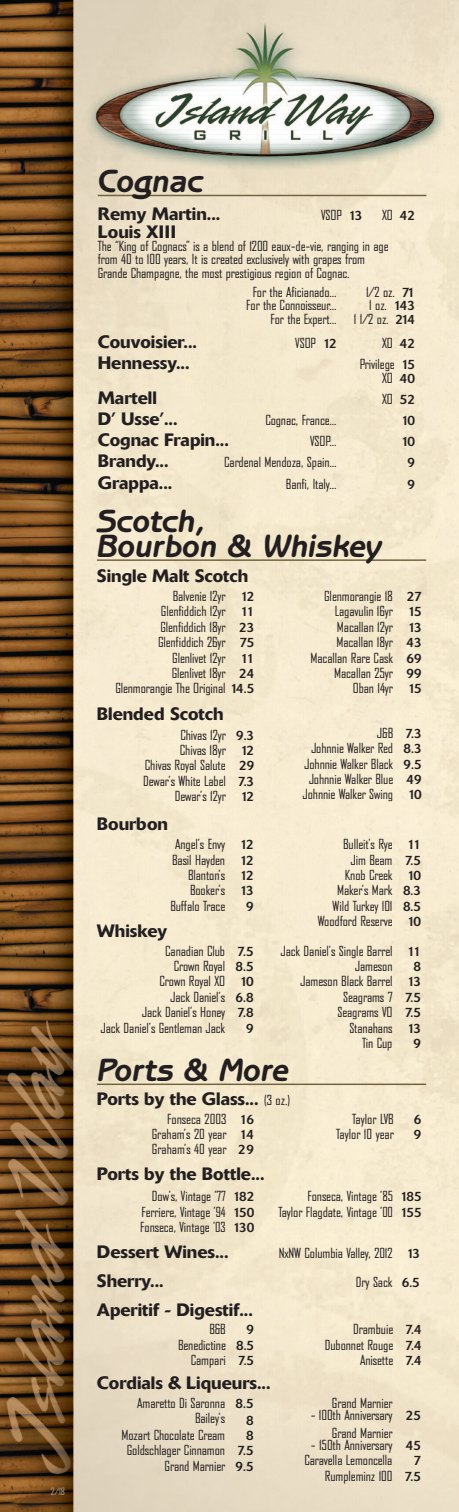
<style>
.page{position:relative;width:459px;height:1512px;background:#fff}
.page>*{position:absolute;margin:0;border:0;box-sizing:border-box;transform-origin:0 0}
.t1{font:32.7px/25.2px "Cg Benguiat Gothic Bd It";letter-spacing:-.005em;color:#231f20}
.t2{font:500 17.85px "Delta";color:#231f20}
.t3{font:13.35px/15.5px "Bureau Agency";letter-spacing:-.005em;color:#231f20;text-align:right}
.t4{font:13.35px "Delta";color:#231f20}
.t5{font:9.75px "Bureau Agency";color:#a99d85}
.s1{font-family:"Delta"}
.s2{font-family:"Bureau Agency";font-weight:400;font-size:13.35px}
</style>
<div class="page">
<img style="left:0;top:0;width:459px;height:1512px">
<hr style="left:98px;top:195px;width:328px;height:1px;background:#72643f">
<hr style="left:97px;top:1084px;width:329px;height:1px;background:#72643f">
<hr style="left:97px;top:559px;width:329px;height:2px;background:#72643f">
<p class="t5" style="left:51px;top:1486px;width:16px">2/18</p>
<h1 class="t1" style="left:98px;top:168px;width:107px">Cognac</h1>
<h2 class="t2" style="left:98px;top:207px;width:124px">Remy Martin...</h2>
<p class="t3" style="left:321px;top:208px;width:43px">VSOP <span class="s1">13</span></p>
<p class="t3" style="left:382px;top:208px;width:34px">XO <span class="s1">42</span></p>
<h2 class="t2" style="left:98px;top:225px;width:80px">Louis XIII</h2>
<p class="t3" style="left:98px;top:240px;width:292px;line-height:13.2px;text-align:left">The “King of Cognacs” is a blend of 1200 eaux-de-vie, ranging in age from 40 to 100 years, It is created exclusively with grapes from<br>Grande Champagne, the most prestigious region of Cognac.</p>
<p class="t3" style="left:253px;top:284px;width:85px">For the Aficianado...</p>
<p class="t3" style="left:366px;top:284px;width:50px">1/2 oz. <span class="s1">71</span></p>
<p class="t3" style="left:246px;top:298px;width:92px">For the Connoisseur...</p>
<p class="t3" style="left:369px;top:298px;width:47px">1 oz. <span class="s1">143</span></p>
<p class="t3" style="left:271px;top:311px;width:68px">For the Expert...</p>
<p class="t3" style="left:354px;top:311px;width:63px">1 1/2 oz. <span class="s1">214</span></p>
<h2 class="t2" style="left:98px;top:335px;width:101px">Couvoisier...</h2>
<p class="t3" style="left:295px;top:335px;width:43px">VSOP <span class="s1">12</span></p>
<p class="t3" style="left:382px;top:335px;width:34px">XO <span class="s1">42</span></p>
<h2 class="t2" style="left:98px;top:356px;width:93px">Hennessy...</h2>
<p class="t3" style="left:360px;top:358px;width:57px;line-height:13.6px">Privilege <span class="s1">15<br></span>XO <span class="s1">40</span></p>
<h2 class="t2" style="left:98px;top:391px;width:61px">Martell</h2>
<p class="t3" style="left:382px;top:391px;width:34px">XO <span class="s1">52</span></p>
<h2 class="t2" style="left:98px;top:412px;width:81px">D’ Usse’...</h2>
<p class="t3" style="left:265px;top:413px;width:73px">Cognac, France...</p>
<p class="t4" style="left:401px;top:416px;width:15px">10</p>
<h2 class="t2" style="left:98px;top:434px;width:133px">Cognac Frapin...</h2>
<p class="t3" style="left:310px;top:434px;width:28px">VSOP...</p>
<p class="t4" style="left:401px;top:437px;width:15px">10</p>
<h2 class="t2" style="left:98px;top:455px;width:72px">Brandy...</h2>
<p class="t3" style="left:224px;top:455px;width:114px">Cardenal Mendoza, Spain...</p>
<p class="t4" style="left:407px;top:458px;width:9px">9</p>
<h2 class="t2" style="left:98px;top:476px;width:76px">Grappa...</h2>
<p class="t3" style="left:286px;top:476px;width:52px">Banfi, Italy...</p>
<p class="t4" style="left:407px;top:479px;width:9px">9</p>
<h1 class="t1" style="left:97px;top:508px;width:287px">Scotch,<br>Bourbon &amp; Whiskey</h1>
<h2 class="t2" style="left:97px;top:570px;width:153px">Single Malt Scotch</h2>
<p class="t3" style="left:115px;top:589px;width:140px">Balvenie 12yr <span class="s1">12<br></span>Glenfiddich 12yr <span class="s1">11<br></span>Glenfiddich 18yr <span class="s1">23<br></span>Glenfiddich 26yr <span class="s1">75<br></span>Glenlivet 12yr <span class="s1">11<br></span>Glenlivet 18yr <span class="s1">24<br></span>Glenmorangie The Original <span class="s1">14.5</span></p>
<p class="t3" style="left:311px;top:589px;width:113px">Glenmorangie 18 <span class="s1">27<br></span>Lagavulin 16yr <span class="s1">15<br></span>Macallan 12yr <span class="s1">13<br></span>Macallan 18yr <span class="s1">43<br></span>Macallan Rare Cask <span class="s1">69<br></span>Macallan 25yr <span class="s1">99<br></span>Oban 14yr <span class="s1">15</span></p>
<h2 class="t2" style="left:97px;top:707px;width:128px">Blended Scotch</h2>
<p class="t3" style="left:143px;top:727px;width:113px">Chivas 12yr <span class="s1">9.3<br></span>Chivas 18yr <span class="s1">12<br></span>Chivas Royal Salute <span class="s1">29<br></span>Dewar’s White Label <span class="s1">7.3<br></span>Dewar’s 12yr <span class="s1">12</span></p>
<p class="t3" style="left:303px;top:725px;width:120px">J&amp;B <span class="s1">7.3<br></span>Johnnie Walker Red <span class="s1">8.3<br></span>Johnnie Walker Black <span class="s1">9.5<br></span>Johnnie Walker Blue <span class="s1">49<br></span>Johnnie Walker Swing <span class="s1">10</span></p>
<h2 class="t2" style="left:97px;top:818px;width:73px">Bourbon</h2>
<p class="t3" style="left:175px;top:837px;width:80px">Angel’s Envy <span class="s1">12</span></p>
<p class="t3" style="left:172px;top:852px;width:83px">Basil Hayden <span class="s1">12</span></p>
<p class="t3" style="left:188px;top:868px;width:67px">Blanton’s <span class="s1">12</span></p>
<p class="t3" style="left:190px;top:883px;width:65px">Booker’s <span class="s1">13</span></p>
<p class="t3" style="left:170px;top:898px;width:56px">Buffalo Trace</p>
<p class="t4" style="left:246px;top:901px;width:9px">9</p>
<h2 class="t2" style="left:97px;top:925px;width:72px">Whiskey</h2>
<p class="t3" style="left:165px;top:943px;width:90px">Canadian Club <span class="s1">7.5</span></p>
<p class="t3" style="left:174px;top:959px;width:81px">Crown Royal <span class="s1">8.5</span></p>
<p class="t3" style="left:160px;top:974px;width:96px">Crown Royal XO <span class="s1">10</span></p>
<p class="t3" style="left:171px;top:989px;width:84px">Jack Daniel’s <span class="s1">6.8</span></p>
<p class="t3" style="left:142px;top:1005px;width:113px">Jack Daniel’s Honey <span class="s1">7.8</span></p>
<p class="t3" style="left:101px;top:1020px;width:126px">Jack Daniel’s Gentleman Jack</p>
<p class="t4" style="left:246px;top:1023px;width:9px">9</p>
<p class="t3" style="left:318px;top:837px;width:105px">Bulleit’s Rye <span class="s1">11<br></span>Jim Beam <span class="s1">7.5<br></span>Knob Creek <span class="s1">10<br></span>Maker’s Mark <span class="s1">8.3<br></span>Wild Turkey 101 <span class="s1">8.5<br></span>Woodford Reserve <span class="s1">10</span></p>
<p class="t3" style="left:355px;top:943px;width:67px;text-align:left;text-indent:-74px">Jack Daniel’s Single Barrel <span class="s1">11<br></span>Jameson</p>
<p class="t4" style="left:413px;top:962px;width:9px">8</p>
<p class="t3" style="left:301px;top:974px;width:122px">Jameson Black Barrel <span class="s1">13</span></p>
<p class="t3" style="left:343px;top:989px;width:79px">Seagrams 7 <span class="s1">7.5</span></p>
<p class="t3" style="left:337px;top:1005px;width:85px">Seagrams VO <span class="s1">7.5</span></p>
<p class="t3" style="left:349px;top:1020px;width:73px">Stanahans <span class="s1">13</span></p>
<p class="t3" style="left:362px;top:1036px;width:32px">Tin Cup</p>
<p class="t4" style="left:413px;top:1038px;width:9px">9</p>
<h1 class="t1" style="left:97px;top:1057px;width:194px">Ports &amp; More</h1>
<h2 class="t2" style="left:97px;top:1093px;width:195px">Ports by the Glass... <span class="s2">(3 oz.)</span></h2>
<p class="t3" style="left:152px;top:1111px;width:104px;text-align:justify;text-indent:15px">Fonseca 2003 <span class="s1">16<br></span>Graham’s 20 year <span class="s1">14<br></span>Graham’s 40 year <span class="s1">29</span></p>
<p class="t3" style="left:352px;top:1111px;width:43px">Taylor LVB</p>
<p class="t4" style="left:414px;top:1114px;width:9px">6</p>
<p class="t3" style="left:336px;top:1127px;width:59px">Taylor 10 year</p>
<p class="t4" style="left:414px;top:1130px;width:9px">9</p>
<h2 class="t2" style="left:97px;top:1167px;width:169px">Ports by the Bottle...</h2>
<p class="t3" style="left:140px;top:1189px;width:115px;text-align:justify;text-indent:12px">Dow’s, Vintage ’77 <span class="s1">182<br></span>Ferriere, Vintage ’94 <span class="s1">150<br></span>Fonseca, Vintage ’03 <span class="s1">130</span></p>
<p class="t3" style="left:278px;top:1189px;width:145px">Fonseca, Vintage ’85 <span class="s1">185<br></span>Taylor Flagdate, Vintage ’00 <span class="s1">155</span></p>
<h2 class="t2" style="left:97px;top:1245px;width:133px">Dessert Wines...</h2>
<p class="t3" style="left:279px;top:1246px;width:143px">NxNW Columbia Valley, 2012 <span class="s1">13</span></p>
<h2 class="t2" style="left:97px;top:1275px;width:68px">Sherry...</h2>
<p class="t3" style="left:356px;top:1275px;width:65px">Dry Sack <span class="s1">6.5</span></p>
<h2 class="t2" style="left:97px;top:1303px;width:157px">Aperitif - Digestif...</h2>
<p class="t3" style="left:209px;top:1322px;width:18px">B&amp;B</p>
<p class="t4" style="left:247px;top:1325px;width:9px">9</p>
<p class="t3" style="left:178px;top:1337px;width:78px">Benedictine <span class="s1">8.5<br></span>Campari <span class="s1">7.5</span></p>
<h2 class="t2" style="left:97px;top:1377px;width:175px">Cordials &amp; Liqueurs...</h2>
<p class="t3" style="left:195px;top:1395px;width:60px;text-align:left;text-indent:-58px">Amaretto Di Saronna <span class="s1">8.5<br></span>Bailey’s</p>
<p class="t4" style="left:246px;top:1415px;width:9px">8</p>
<p class="t3" style="left:122px;top:1428px;width:105px">Mozart Chocolate Cream</p>
<p class="t4" style="left:246px;top:1430px;width:9px">8</p>
<p class="t3" style="left:127px;top:1443px;width:128px">Goldschlager Cinnamon <span class="s1">7.5<br></span>Grand Marnier <span class="s1">9.5</span></p>
<p class="t3" style="left:325px;top:1322px;width:98px">Drambuie <span class="s1">7.4<br></span>Dubonnet Rouge <span class="s1">7.4<br></span>Anisette <span class="s1">7.4</span></p>
<p class="t3" style="left:332px;top:1395px;width:62px">Grand Marnier</p>
<p class="t3" style="left:311px;top:1406px;width:112px;line-height:18.3px;text-align:center">- 100th Anniversary <span class="s1">25<br></span>Grand Marnier</p>
<p class="t3" style="left:304px;top:1437px;width:118px;text-align:left;text-indent:7px">- 150th Anniversary <span class="s1">45<br></span>Caravella Lemoncella</p>
<p class="t4" style="left:413px;top:1456px;width:9px">7</p>
<p class="t3" style="left:325px;top:1468px;width:97px">Rumpleminz 100 <span class="s1">7.5</span></p>
</div>
